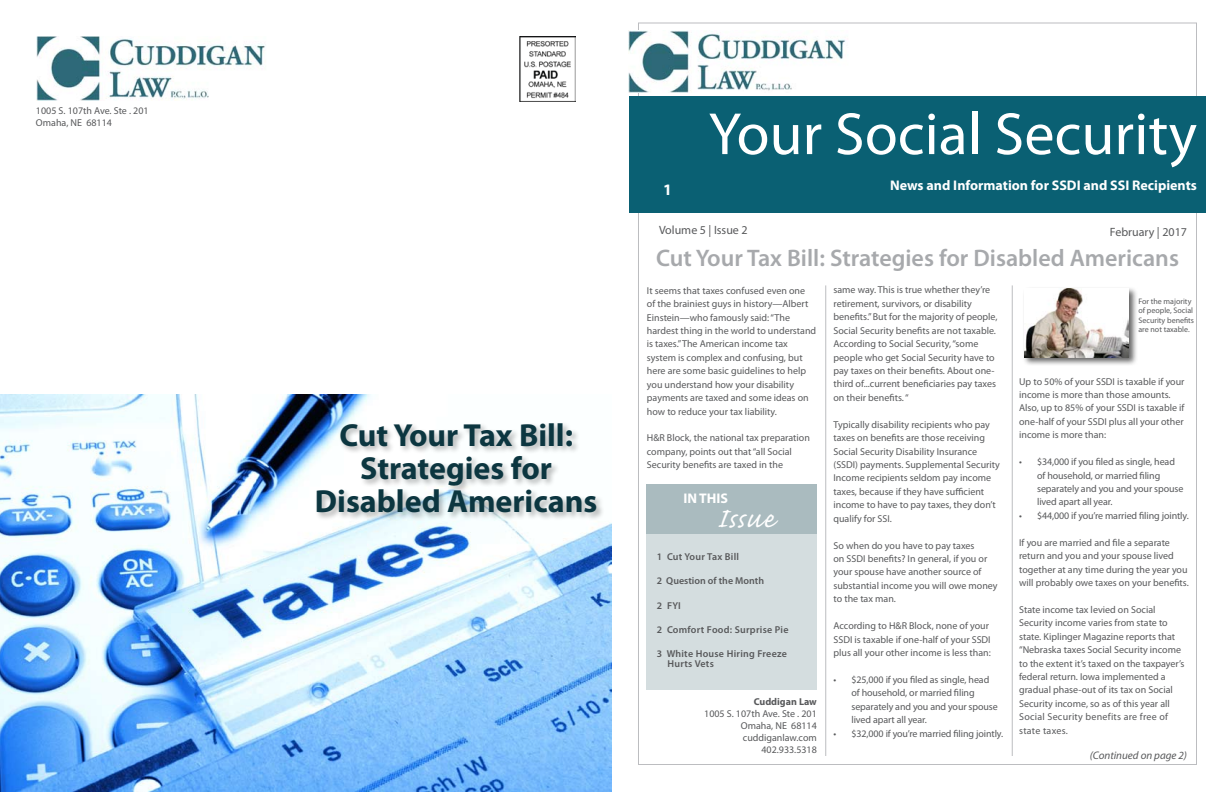
<style>
.page{position:relative;width:1224px;height:792px;background:#fff}
.page>*{position:absolute;margin:0;border:0;box-sizing:border-box;transform-origin:0 0}
.t1{font:60px "Myriad Pro";color:#fff}
.t2{font:36px "Caflisch Script Pro";letter-spacing:.02em;color:#fff}
.t3{font:700 32px/33px "Myriad Pro";color:#0c3640;text-align:center}
.t4{font:600 24px "Myriad Pro";color:#a7a9ac}
.t5{font:700 16px "Myriad Pro";color:#fff}
.t6{font:700 14px "Myriad Pro";color:#fff}
.t7{font:12px "Myriad Pro";color:#58595b}
.t8{font:italic 11px "Myriad Pro";color:#58595b}
.t9{font:10px/13.4px "Myriad Pro";color:#58595b}
.t10{font:600 10px/10px "Myriad Pro";letter-spacing:.025em;color:#58595b}
.t11{font:600 10px "Myriad Pro";color:#58595b}
.t12{font:700 10px "Myriad Pro";color:#58595b}
.t13{font:8px/9.6px "Myriad Pro";color:#58595b}
</style>
<div class="page">
<div style="left:646px;top:534px;width:171px;height:156px;background:#d4dddf"></div>
<div style="left:646px;top:484px;width:171px;height:50px;background:#aabbbf"></div>
<div style="left:629px;top:96px;width:576px;height:117px;background:#0a6073"></div>
<hr style="left:825px;top:285px;width:1px;height:471px;background:#bcbdc0">
<hr style="left:1012px;top:285px;width:1px;height:471px;background:#bcbdc0">
<img style="left:629px;top:31px;width:217px;height:61px">
<img style="left:36px;top:36px;width:229px;height:65px">
<img style="left:519px;top:36px;width:57px;height:65px">
<img style="left:0;top:394px;width:612px;height:398px">
<div style="left:1022px;top:286px;width:116px;height:80px;background:#000;opacity:.6"></div>
<img style="left:1025px;top:289px;width:104px;height:69px">
<div style="left:315px;top:421px;width:290px;height:100px;background:#000;opacity:.3"></div>
<p class="t9" style="left:36px;top:104px;width:114px;line-height:12px">1005 S. 107th Ave. Ste . 201<br>Omaha, NE 68114</p>
<h3 class="t3" style="left:315px;top:418px;width:284px">Cut Your Tax Bill:<br>Strategies for<br>Disabled Americans</h3>
<h3 class="t5" style="left:663px;top:179px;width:10px">1</h3>
<h1 class="t1" style="left:709px;top:97px;width:490px">Your Social Security</h1>
<h3 class="t6" style="left:890px;top:176px;width:308px">News and Information for SSDI and SSI Recipients</h3>
<p class="t7" style="left:659px;top:223px;width:90px">Volume 5 | Issue 2</p>
<p class="t7" style="left:1110px;top:225px;width:79px">February | 2017</p>
<h3 class="t4" style="left:656px;top:243px;width:525px">Cut Your Tax Bill: Strategies for Disabled Americans</h3>
<p class="t9" style="left:647px;top:283px;width:171px">It seems that taxes confused even one<br>of the brainiest guys in history—Albert Einstein—who famously said: “The hardest thing in the world to understand is taxes.” The American income tax system is complex and confusing, but here are some basic guidelines to help you understand how your disability payments are taxed and some ideas on how to reduce your tax liability.</p>
<p class="t9" style="left:647px;top:431px;width:165px">H&amp;R Block, the national tax preparation company, points out that “all Social<br>Security benefits are taxed in the</p>
<h3 class="t6" style="left:683px;top:489px;width:46px">IN THIS</h3>
<h2 class="t2" style="left:717px;top:500px;width:58px">Issue</h2>
<p class="t10" style="left:657px;top:551px;width:84px">1 Cut Your Tax Bill</p>
<p class="t11" style="left:657px;top:575px;width:109px">2 Question of the Month</p>
<p class="t10" style="left:657px;top:600px;width:26px">2 FYI</p>
<p class="t10" style="left:657px;top:624px;width:133px">2 Comfort Food: Surprise Pie</p>
<p class="t10" style="left:668px;top:649px;width:121px;text-indent:-11px">3 White House Hiring Freeze<br>Hurts Vets</p>
<p class="t12" style="left:754px;top:695px;width:65px">Cuddigan Law</p>
<p class="t9" style="left:704px;top:707px;width:114px;line-height:12px;text-align:right">1005 S. 107th Ave. Ste . 201<br>Omaha, NE 68114 cuddiganlaw.com<br>402.933.5318</p>
<p class="t9" style="left:833px;top:283px;width:166px">same way. This is true whether they’re retirement, survivors, or disability benefits.” But for the majority of people, Social Security benefits are not taxable.<br>According to Social Security, “some people who get Social Security have to pay taxes on their benefits. About one&shy;third of...current beneficiaries pay taxes on their benefits. “</p>
<p class="t9" style="left:833px;top:417px;width:168px">Typically disability recipients who pay taxes on benefits are those receiving Social Security Disability Insurance (SSDI) payments. Supplemental Security Income recipients seldom pay income taxes, because if they have sufficient income to have to pay taxes, they don’t qualify for SSI.</p>
<p class="t9" style="left:833px;top:538px;width:166px">So when do you have to pay taxes<br>on SSDI benefits? In general, if you or your spouse have another source of substantial income you will owe money to the tax man.</p>
<p class="t9" style="left:833px;top:619px;width:159px">According to H&amp;R Block, none of your<br>SSDI is taxable if one-half of your SSDI plus all your other income is less than:</p>
<p class="t9" style="left:851px;top:673px;width:148px;text-indent:-18px">• $25,000 if you filed as single, head of household, or married filing separately and you and your spouse lived apart all year.</p>
<p class="t9" style="left:833px;top:726px;width:171px">• $32,000 if you’re married filing jointly.</p>
<p class="t13" style="left:1138px;top:296px;width:57px">For the majority of people, Social<br>Security benefits are not taxable.</p>
<p class="t9" style="left:1019px;top:374px;width:167px">Up to 50% of your SSDI is taxable if your income is more than those amounts.<br>Also, up to 85% of your SSDI is taxable if one-half of your SSDI plus all your other income is more than:</p>
<p class="t9" style="left:1037px;top:455px;width:148px;text-indent:-18px">• $34,000 if you filed as single, head of household, or married filing separately and you and your spouse lived apart all year.</p>
<p class="t9" style="left:1019px;top:509px;width:171px">• $44,000 if you’re married filing jointly.</p>
<p class="t9" style="left:1019px;top:536px;width:171px">If you are married and file a separate return and you and your spouse lived together at any time during the year you will probably owe taxes on your benefits.</p>
<p class="t9" style="left:1019px;top:603px;width:167px">State income tax levied on Social Security income varies from state to state. Kiplinger Magazine reports that “Nebraska taxes Social Security income to the extent it’s taxed on the taxpayer’s federal return. Iowa implemented a gradual phase-out of its tax on Social Security income, so as of this year all Social Security benefits are free of state taxes.</p>
<p class="t8" style="left:1090px;top:749px;width:99px">(Continued on page 2)</p>
</div>
